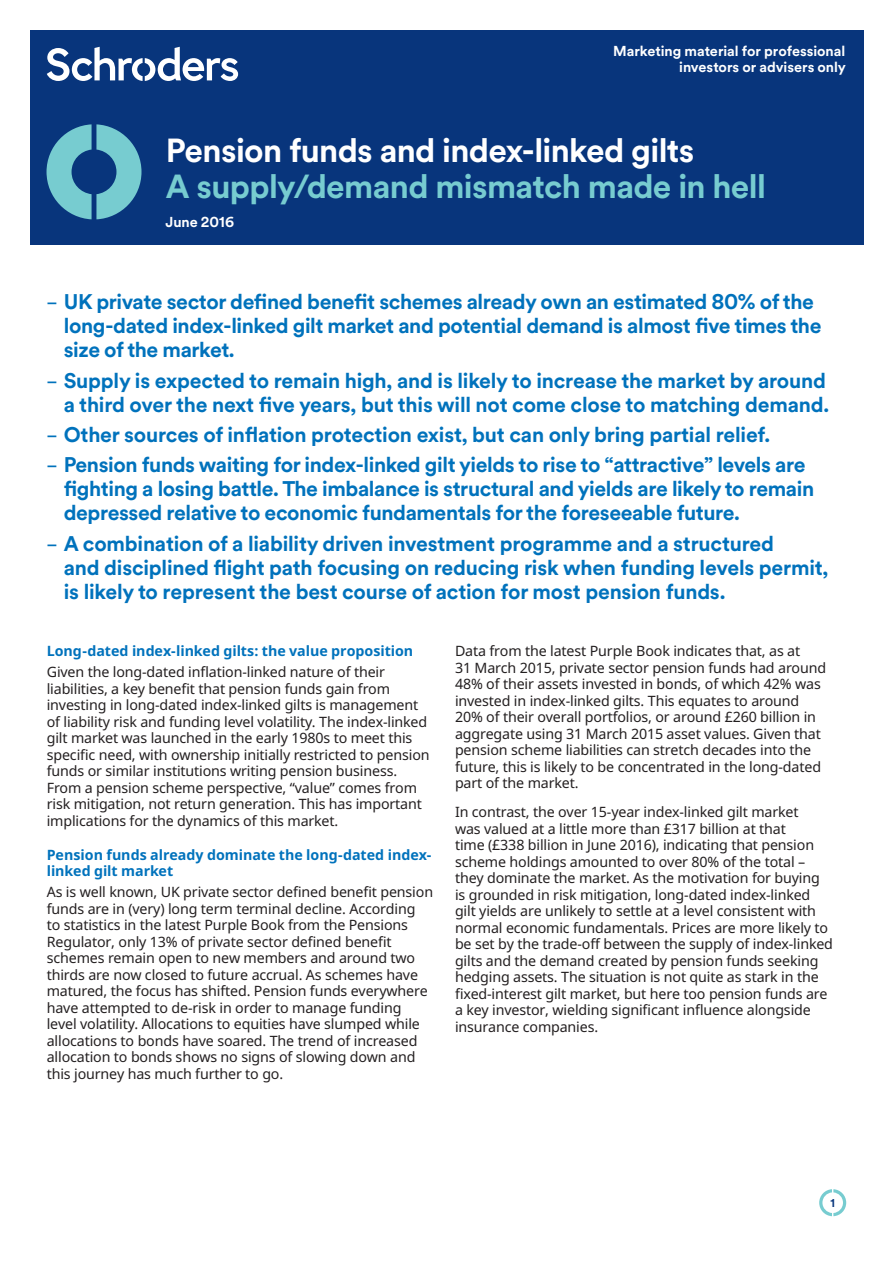
<style>
.page{position:relative;width:893px;height:1263px;background:#fff}
.page>*{position:absolute;margin:0;border:0;box-sizing:border-box;transform-origin:0 0}
._22_24_Heading_White{font:700 33px/36px "Schroders Circular";letter-spacing:-.02em;color:#fff}
.t1{font:700 21px/24px "Schroders Circular";letter-spacing:-.02em;color:#0072bc}
._9_5_11_Body_Text_Bl{font:14.25px/16.5px "Noto Sans";letter-spacing:-.01em;color:#231f20}
._9_5_11_Sub_Head_Bod{font:700 14.25px/16.5px "Noto Sans";letter-spacing:-.005em;color:#0072bc}
._9_5_11_Audience_Tex{font:700 14.25px/16.5px "Schroders Circular";color:#fff;text-align:right}
._7_5_10_Folio_Text_P{font:700 11.25px "Schroders Circular";color:#08357c}
.s1{color:#77ccd0}
</style>
<div class="page">
<div style="left:30px;top:30px;width:833px;height:214px;background:#08357c"></div>
<svg style="left:47px;top:47px;width:191px;height:34px"></svg>
<svg style="left:47px;top:124px;width:94px;height:95px"></svg>
<svg style="left:819px;top:1189px;width:27px;height:27px"></svg>
<p class="_9_5_11_Audience_Tex" style="left:613px;top:42px;width:234px">Marketing material for professional investors or advisers only</p>
<p class="_22_24_Heading_White" style="left:166px;top:131px;width:602px">Pension funds and index-linked gilts<br><span class="s1">A supply/demand mismatch made in hell</span></p>
<p class="_9_5_11_Audience_Tex" style="left:165px;top:213px;width:70px">June 2016</p>
<p class="t1" style="left:64px;top:289px;width:759px">UK private sector defined benefit schemes already own an estimated 80% of the long-dated index-linked gilt market and potential demand is almost five times the size of the market.</p>
<p class="t1" style="left:64px;top:367px;width:767px">Supply is expected to remain high, and is likely to increase the market by around a third over the next five years, but this will not come close to matching demand.</p>
<p class="t1" style="left:64px;top:422px;width:708px">Other sources of inflation protection exist, but can only bring partial relief.</p>
<p class="t1" style="left:64px;top:452px;width:752px">Pension funds waiting for index-linked gilt yields to rise to “attractive” levels are fighting a losing battle. The imbalance is structural and yields are likely to remain depressed relative to economic fundamentals for the foreseeable future.</p>
<p class="t1" style="left:64px;top:530px;width:766px">A combination of a liability driven investment programme and a structured<br>and disciplined flight path focusing on reducing risk when funding levels permit, is likely to represent the best course of action for most pension funds.</p>
<p class="_9_5_11_Sub_Head_Bod" style="left:47px;top:642px;width:368px">Long-dated index-linked gilts: the value proposition</p>
<p class="_9_5_11_Body_Text_Bl" style="left:47px;top:663px;width:384px">Given the long-dated inflation-linked nature of their liabilities, a key benefit that pension funds gain from investing in long-dated index-linked gilts is management of liability risk and funding level volatility. The index-linked gilt market was launched in the early 1980s to meet this specific need, with ownership initially restricted to pension funds or similar institutions writing pension business.<br>From a pension scheme perspective, “value” comes from risk mitigation, not return generation. This has important implications for the dynamics of this market.</p>
<p class="_9_5_11_Sub_Head_Bod" style="left:47px;top:846px;width:386px">Pension funds already dominate the long-dated index&shy;linked gilt market</p>
<p class="_9_5_11_Body_Text_Bl" style="left:47px;top:883px;width:388px">As is well known, UK private sector defined benefit pension funds are in (very) long term terminal decline. According<br>to statistics in the latest Purple Book from the Pensions Regulator, only 13% of private sector defined benefit schemes remain open to new members and around two thirds are now closed to future accrual. As schemes have matured, the focus has shifted. Pension funds everywhere have attempted to de-risk in order to manage funding level volatility. Allocations to equities have slumped while allocations to bonds have soared. The trend of increased allocation to bonds shows no signs of slowing down and this journey has much further to go.</p>
<p class="_9_5_11_Body_Text_Bl" style="left:455px;top:642px;width:373px">Data from the latest Purple Book indicates that, as at<br>31 March 2015, private sector pension funds had around 48% of their assets invested in bonds, of which 42% was invested in index-linked gilts. This equates to around 20% of their overall portfolios, or around £260 billion in aggregate using 31 March 2015 asset values. Given that pension scheme liabilities can stretch decades into the future, this is likely to be concentrated in the long-dated part of the market.</p>
<p class="_9_5_11_Body_Text_Bl" style="left:455px;top:803px;width:379px">In contrast, the over 15-year index-linked gilt market<br>was valued at a little more than £317 billion at that<br>time (£338 billion in June 2016), indicating that pension scheme holdings amounted to over 80% of the total – they dominate the market. As the motivation for buying is grounded in risk mitigation, long-dated index-linked gilt yields are unlikely to settle at a level consistent with normal economic fundamentals. Prices are more likely to be set by the trade-off between the supply of index-linked gilts and the demand created by pension funds seeking hedging assets. The situation is not quite as stark in the fixed-interest gilt market, but here too pension funds are a key investor, wielding significant influence alongside insurance companies.</p>
<p class="_7_5_10_Folio_Text_P" style="left:830px;top:1195px;width:6px">1</p>
</div>
